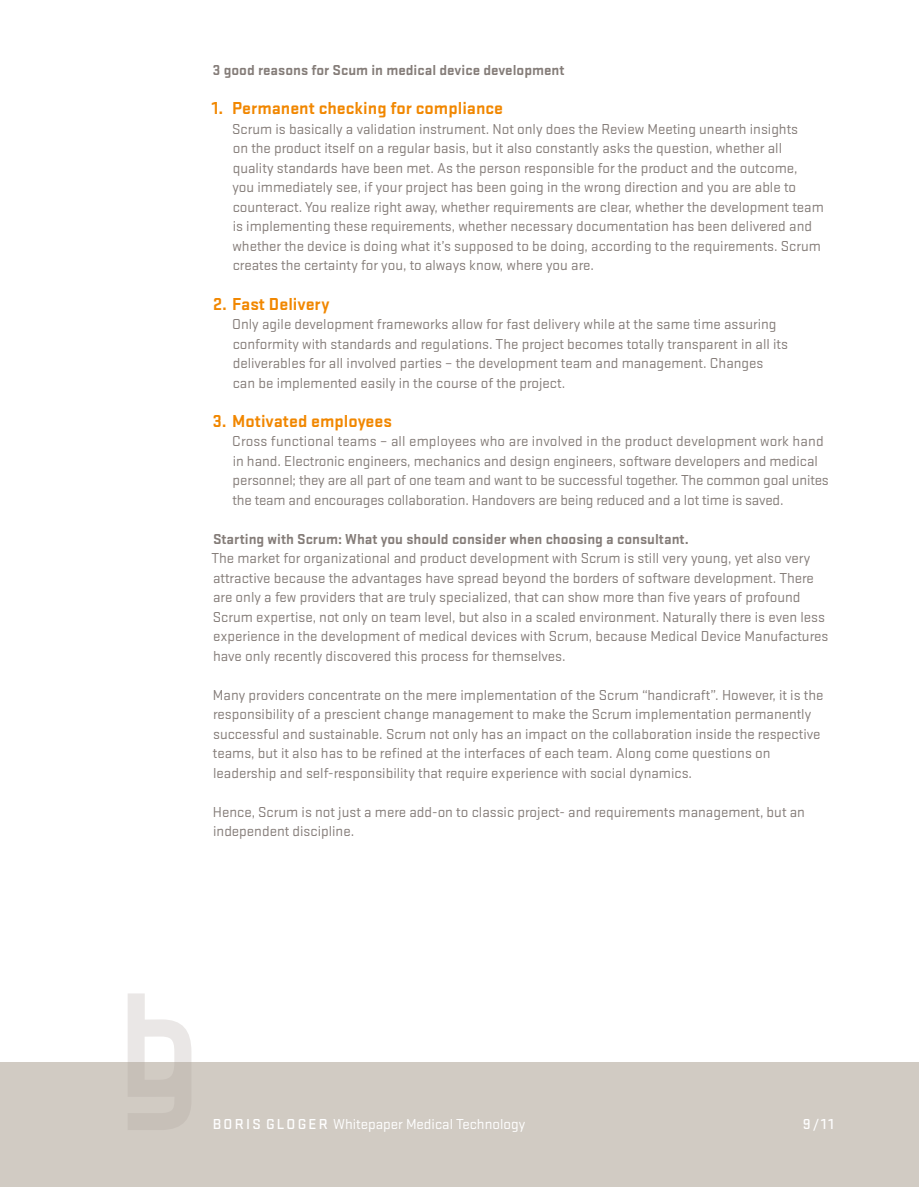
<style>
.page{position:relative;width:919px;height:1187px;background:#fff}
.page>*{position:absolute;margin:0;border:0;box-sizing:border-box;transform-origin:0 0}
.t1{font:700 18px "Stratum 2";color:#f18700}
.t2{font:15px/19.5px "Stratum 2";color:#847c78}
.t3{font:700 15px "Stratum 2";color:#847c78}
.t4{font:15px "Stratum 2";color:#fff}
.t5{font:500 15px "Stratum 2";color:#fff}
.s1{font-weight:500}
</style>
<div class="page">
<div style="left:0;top:1062px;width:918px;height:124px;background:#d1cbc3"></div>
<svg style="left:128px;top:993px;width:63px;height:136px"></svg>
<p class="t3" style="left:213px;top:60px;width:353px">3 good reasons for Scum in medical device development</p>
<p class="t1" style="left:212px;top:96px;width:293px">1. Permanent checking for compliance</p>
<p class="t2" style="left:232px;top:118px;width:593px">Scrum is basically a validation instrument. Not only does the Review Meeting unearth insights<br>on the product itself on a regular basis, but it also constantly asks the question, whether all quality standards have been met. As the person responsible for the product and the outcome,<br>you immediately see, if your project has been going in the wrong direction and you are able to counteract. You realize right away, whether requirements are clear, whether the development team is implementing these requirements, whether necessary documentation has been delivered and whether the device is doing what it’s supposed to be doing, according to the requirements. Scrum creates the certainty for you, to always know, where you are.</p>
<p class="t1" style="left:213px;top:291px;width:118px">2. Fast Delivery</p>
<p class="t2" style="left:232px;top:313px;width:557px">Only agile development frameworks allow for fast delivery while at the same time assuring conformity with standards and regulations. The project becomes totally transparent in all its deliverables for all involved parties – the development team and management. Changes can be implemented easily in the course of the project.</p>
<p class="t1" style="left:213px;top:408px;width:181px">3. Motivated employees</p>
<p class="t2" style="left:232px;top:430px;width:598px">Cross functional teams – all employees who are involved in the product development work hand in hand. Electronic engineers, mechanics and design engineers, software developers and medical personnel; they are all part of one team and want to be successful together. The common goal unites the team and encourages collaboration. Handovers are being reduced and a lot time is saved.</p>
<p class="t3" style="left:213px;top:528px;width:477px">Starting with Scrum: What you should consider when choosing a consultant.</p>
<p class="t2" style="left:211px;top:547px;width:618px">The market for organizational and product development with Scrum is still very young, yet also very attractive because the advantages have spread beyond the borders of software development. There are only a few providers that are truly specialized, that can show more than five years of profound Scrum expertise, not only on team level, but also in a scaled environment. Naturally there is even less experience in the development of medical devices with Scrum, because Medical Device Manufactures have only recently discovered this process for themselves.</p>
<p class="t2" style="left:213px;top:684px;width:612px">Many providers concentrate on the mere implementation of the Scrum “handicraft”. However, it is the responsibility of a prescient change management to make the Scrum implementation permanently successful and sustainable. Scrum not only has an impact on the collaboration inside the respective teams, but it also has to be refined at the interfaces of each team. Along come questions on leadership and self-responsibility that require experience with social dynamics.</p>
<p class="t2" style="left:213px;top:801px;width:593px">Hence, Scrum is not just a mere add-on to classic project- and requirements management, but an independent discipline.</p>
<p class="t4" style="left:213px;top:1114px;width:314px"><span class="s1">BORIS GLOGER</span> Whitepaper Medical Technology</p>
<p class="t5" style="left:802px;top:1114px;width:32px">9/11</p>
</div>
